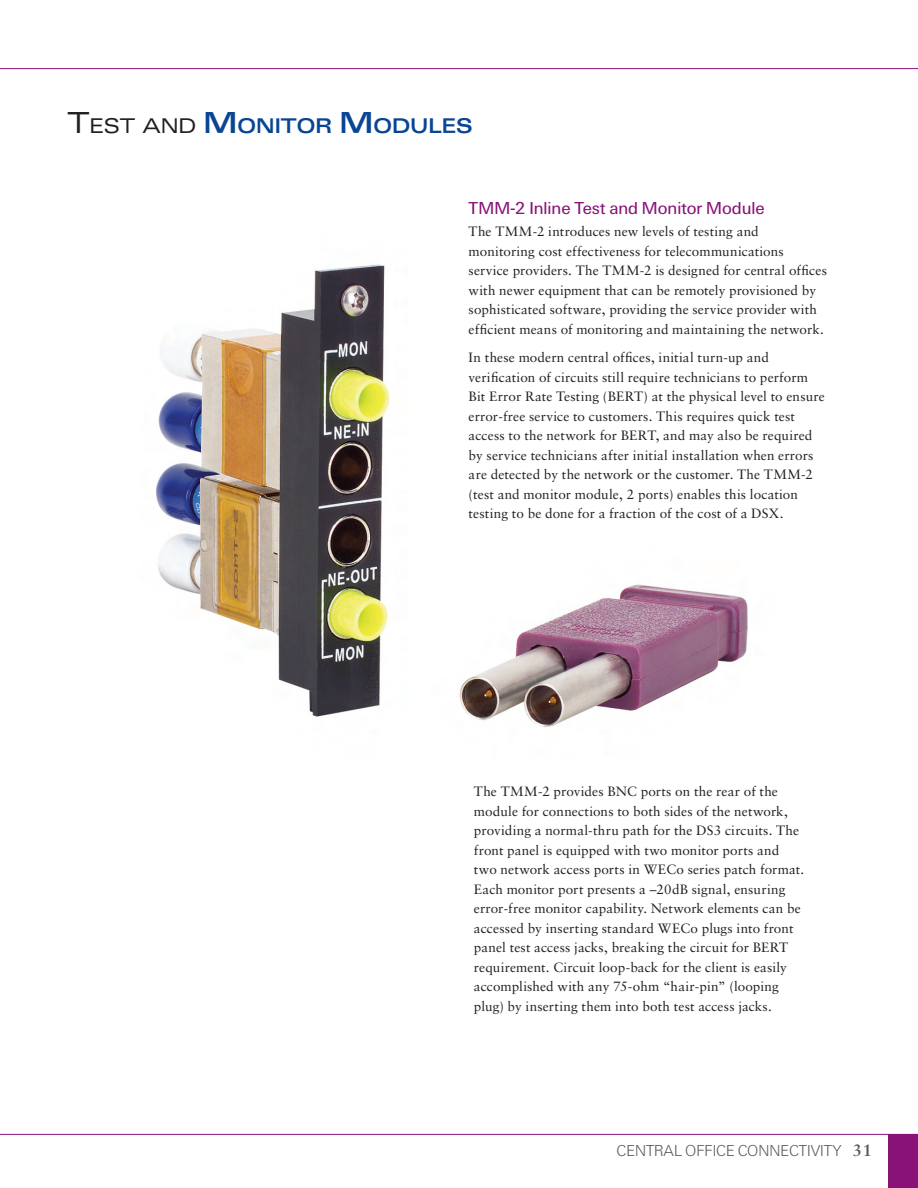
<style>
.page{position:relative;width:918px;height:1188px;background:#fff}
.page>*{position:absolute;margin:0;border:0;box-sizing:border-box;transform-origin:0 0}
.t1{font:22.05px "U63";color:#094594}
.t2{font:18px "U55";letter-spacing:-.005em;color:#881277}
.t3{font:16.5px "U45";color:#57585a}
.t4{font:13.5px/19.5px "Sabon";letter-spacing:.01em;color:#231f20}
.s1{font-family:"U53";font-size:31.5px;color:#231f20}
.s2{font-family:"U53";color:#231f20}
.s3{font-size:31.5px}
.s4{font-family:"Sabon";font-weight:700}
</style>
<div class="page">
<hr style="left:0;top:1134px;width:918px;height:1px;background:#881277">
<hr style="left:0;top:68px;width:918px;height:1px;background:#881277">
<div style="left:888px;top:1134px;width:30px;height:54px;background:#881277"></div>
<img style="left:156px;top:264px;width:592px;height:463px">
<h1 class="t1" style="left:68px;top:111px;width:407px"><span class="s1">T</span><span class="s2">EST AND</span> <span class="s3">M</span>ONITOR <span class="s3">M</span>ODULES</h1>
<h2 class="t2" style="left:469px;top:196px;width:298px">TMM-2 Inline Test and Monitor Module</h2>
<p class="t4" style="left:469px;top:222px;width:360px">The TMM-2 introduces new levels of testing and monitoring cost effectiveness for telecommunications service providers. The TMM-2 is designed for central offices with newer equipment that can be remotely provisioned by sophisticated software, providing the service provider with efficient means of monitoring and maintaining the network.</p>
<p class="t4" style="left:469px;top:347px;width:358px">In these modern central offices, initial turn-up and verification of circuits still require technicians to perform Bit Error Rate Testing (BERT) at the physical level to ensure error-free service to customers. This requires quick test access to the network for BERT, and may also be required by service technicians after initial installation when errors are detected by the network or the customer. The TMM-2 (test and monitor module, 2 ports) enables this location testing to be done for a fraction of the cost of a DSX.</p>
<p class="t4" style="left:474px;top:782px;width:332px">The TMM-2 provides BNC ports on the rear of the module for connections to both sides of the network, providing a normal-thru path for the DS3 circuits. The front panel is equipped with two monitor ports and two network access ports in WECo series patch format.<br>Each monitor port presents a –20dB signal, ensuring error-free monitor capability. Network elements can be accessed by inserting standard WECo plugs into front panel test access jacks, breaking the circuit for BERT requirement. Circuit loop-back for the client is easily accomplished with any 75-ohm “hair-pin” (looping plug) by inserting them into both test access jacks.</p>
<p class="t3" style="left:617px;top:1139px;width:257px">CENTRAL OFFICE CONNECTIVITY <span class="s4">31</span></p>
</div>
